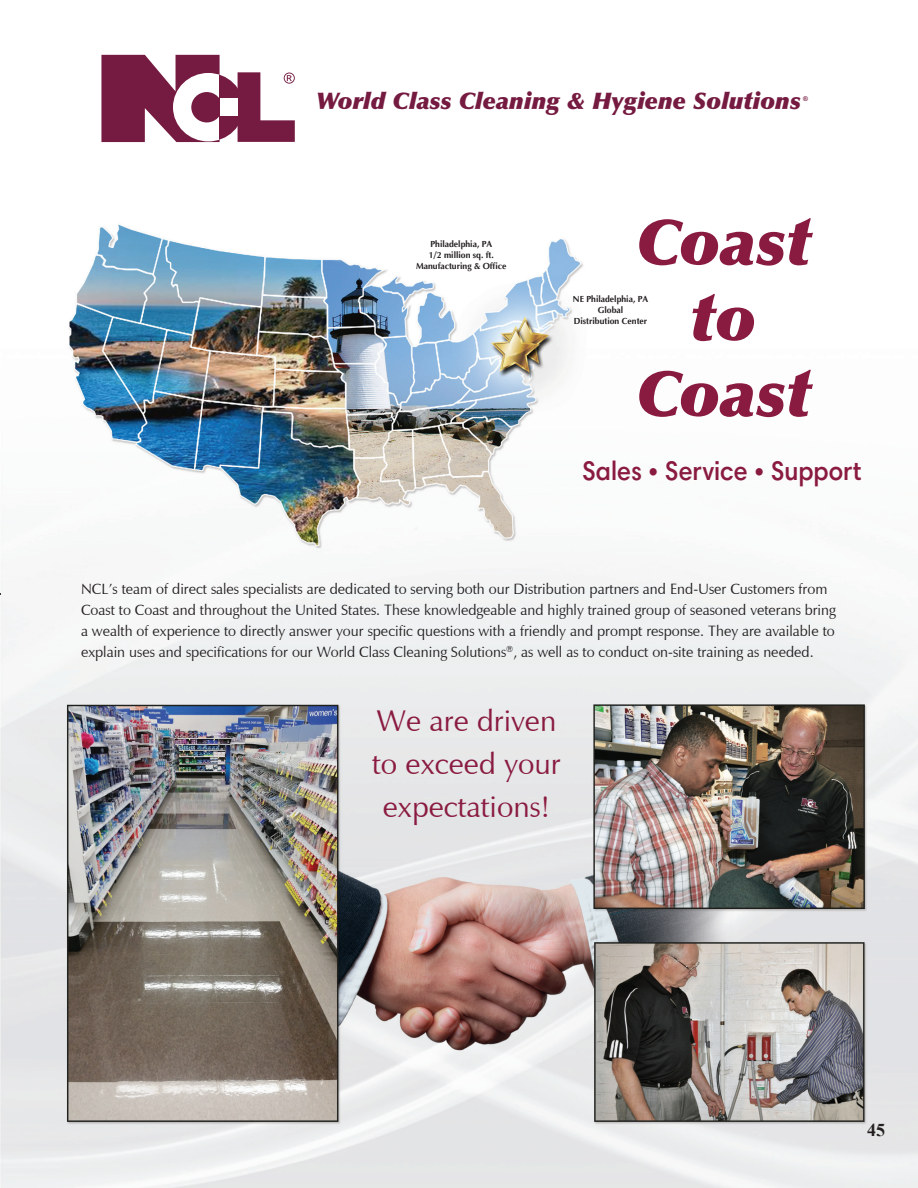
<style>
.page{position:relative;width:918px;height:1188px;background:#fff}
.page>*{position:absolute;margin:0;border:0;box-sizing:border-box;transform-origin:0 0}
.Alphabetical_Listing_Body{font:italic 63px "Optima LT Std X Black";color:#8a1b40}
.Alphabetical_Listing_Body-2{font:30px "Zapf Humanist 601 BT";color:#8a1b40}
.Alphabetical_Listing_Body-3{font:600 27px "Harmonia Sans Std";color:#8a1b40;scale:.93 1}
.t1{font:italic 22.95px "Optima LT Std X Black";color:#751a40}
.t2{font:700 18px "Times New Roman";color:#231f20}
.Alphabetical_Listing_Body-4{font:15px/21px "Zapf Humanist 601 BT";color:#231f20}
.t3{font:700 9px "Optima";color:#231f20;scale:.96 1}
.t4{font:700 6.6px "Arial";color:#751a40}
</style>
<div class="page">
<img style="left:0;top:54px;width:918px;height:1134px">
<svg style="left:101px;top:55px;width:194px;height:87px"></svg>
<div style="left:220px;top:99px;width:18px;height:17px;background:#fff"></div>
<p class="t1" style="left:316px;top:87px;width:487px">World Class Cleaning &amp; Hygiene Solutions</p>
<p class="t4" style="left:803px;top:94px;width:6px">®</p>
<p class="t3" style="left:430px;top:239px;width:66px">Philadelphia, PA</p>
<p class="t3" style="left:429px;top:250px;width:69px">1/2 million sq. ft.</p>
<p class="t3" style="left:416px;top:261px;width:96px">Manufacturing &amp; Office</p>
<p class="Alphabetical_Listing_Body" style="left:636px;top:204px;width:177px">Coast</p>
<p class="Alphabetical_Listing_Body" style="left:691px;top:280px;width:67px">to</p>
<p class="Alphabetical_Listing_Body" style="left:636px;top:356px;width:177px">Coast</p>
<p class="t3" style="left:573px;top:294px;width:80px">NE Philadelphia, PA</p>
<p class="t3" style="left:598px;top:305px;width:28px">Global</p>
<p class="t3" style="left:574px;top:316px;width:78px">Distribution Center</p>
<p class="Alphabetical_Listing_Body-3" style="left:582px;top:454px;width:302px">Sales • Service • Support</p>
<p class="Alphabetical_Listing_Body-4" style="left:81px;top:578px;width:756px">NCL’s team of direct sales specialists are dedicated to serving both our Distribution partners and End-User Customers from Coast to Coast and throughout the United States. These knowledgeable and highly trained group of seasoned veterans bring a wealth of experience to directly answer your specific questions with a friendly and prompt response. They are available to explain uses and specifications for our World Class Cleaning Solutions<sup>®</sup>, as well as to conduct on-site training as needed.</p>
<p class="Alphabetical_Listing_Body-2" style="left:377px;top:702px;width:181px">We are driven</p>
<p class="Alphabetical_Listing_Body-2" style="left:372px;top:745px;width:190px">to exceed your</p>
<p class="Alphabetical_Listing_Body-2" style="left:383px;top:788px;width:169px">expectations!</p>
<p class="t2" style="left:867px;top:1117px;width:19px">45</p>
</div>
